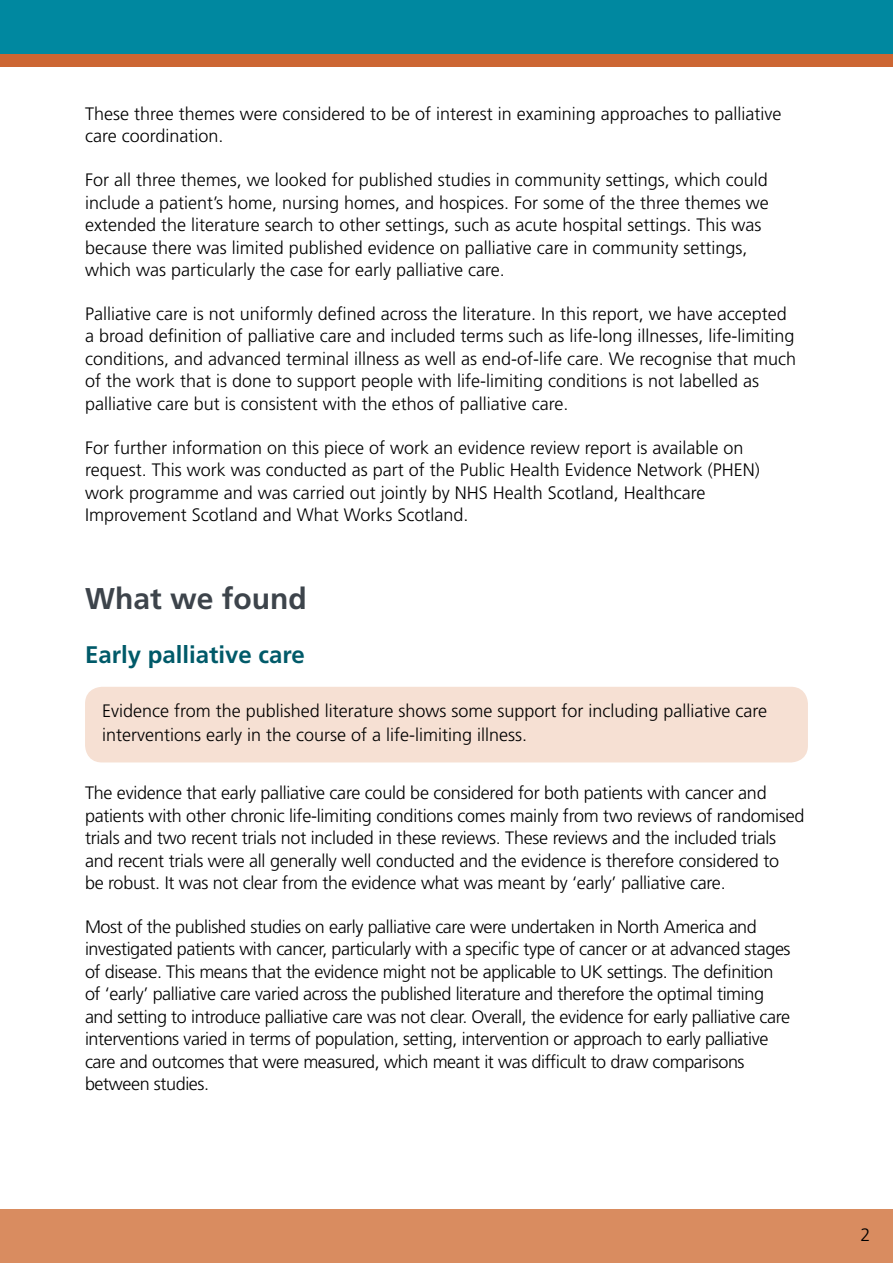
<style>
.page{position:relative;width:893px;height:1263px;background:#fff}
.page>*{position:absolute;margin:0;border:0;box-sizing:border-box;transform-origin:0 0}
.t1{font:700 30px "Frutiger LT Std";color:#3d444b}
.sub_head{font:700 24px "Frutiger LT Std";color:#005a69}
.Body_text{font:300 18px/22.5px "Frutiger LT Std";color:#000}
.Body_text-2{font:300 18px/22.5px "Frutiger LT Std";letter-spacing:-.02em;color:#000}
</style>
<div class="page">
<div style="left:0;top:0;width:893px;height:54px;background:#0088a0"></div>
<div style="left:0;top:54px;width:893px;height:13px;background:#c63"></div>
<div style="left:0;top:1209px;width:893px;height:54px;background:#d98c60"></div>
<div style="left:85px;top:687px;width:723px;height:75px;background:#f6e0d3;border-radius:17px"></div>
<p class="Body_text" style="left:85px;top:103px;width:698px">These three themes were considered to be of interest in examining approaches to palliative care coordination.</p>
<p class="Body_text" style="left:85px;top:169px;width:685px">For all three themes, we looked for published studies in community settings, which could include a patient’s home, nursing homes, and hospices. For some of the three themes we extended the literature search to other settings, such as acute hospital settings. This was because there was limited published evidence on palliative care in community settings, which was particularly the case for early palliative care.</p>
<p class="Body_text" style="left:85px;top:303px;width:713px">Palliative care is not uniformly defined across the literature. In this report, we have accepted a broad definition of palliative care and included terms such as life-long illnesses, life-limiting conditions, and advanced terminal illness as well as end-of-life care. We recognise that much of the work that is done to support people with life-limiting conditions is not labelled as palliative care but is consistent with the ethos of palliative care.</p>
<p class="Body_text" style="left:85px;top:436px;width:676px">For further information on this piece of work an evidence review report is available on request. This work was conducted as part of the Public Health Evidence Network (PHEN) work programme and was carried out jointly by NHS Health Scotland, Healthcare Improvement Scotland and What Works Scotland.</p>
<h1 class="t1" style="left:85px;top:581px;width:223px">What we found</h1>
<p class="sub_head" style="left:85px;top:640px;width:221px">Early palliative care</p>
<p class="Body_text" style="left:102px;top:699px;width:667px;line-height:24px">Evidence from the published literature shows some support for including palliative care interventions early in the course of a life-limiting illness.</p>
<p class="Body_text" style="left:85px;top:782px;width:721px">The evidence that early palliative care could be considered for both patients with cancer and patients with other chronic life-limiting conditions comes mainly from two reviews of randomised trials and two recent trials not included in these reviews. These reviews and the included trials and recent trials were all generally well conducted and the evidence is therefore considered to<br>be robust. It was not clear from the evidence what was meant by ‘early’ palliative care.</p>
<p class="Body_text-2" style="left:85px;top:916px;width:707px">Most of the published studies on early palliative care were undertaken in North America and investigated patients with cancer, particularly with a specific type of cancer or at advanced stages of disease. This means that the evidence might not be applicable to UK settings. The definition of ‘early’ palliative care varied across the published literature and therefore the optimal timing and setting to introduce palliative care was not clear. Overall, the evidence for early palliative care interventions varied in terms of population, setting, intervention or approach to early palliative care and outcomes that were measured, which meant it was difficult to draw comparisons between studies.</p>
<p class="Body_text" style="left:861px;top:1224px;width:12px">2</p>
</div>
